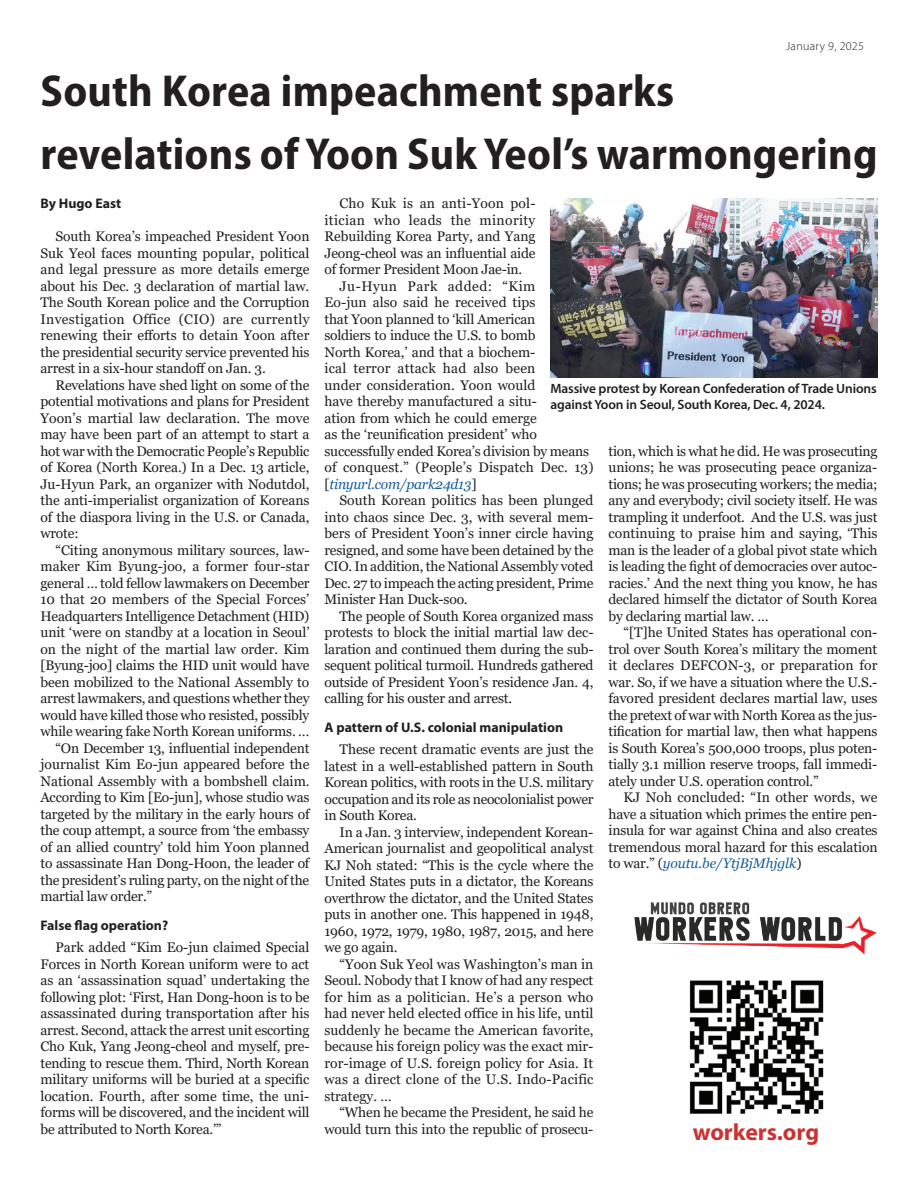
<style>
.page{position:relative;width:918px;height:1188px;background:#fff}
.page>*{position:absolute;margin:0;border:0;box-sizing:border-box;transform-origin:0 0}
.t1{font:700 semi-condensed 45px/63px "Myriad Pro";letter-spacing:.005em;color:#231f20}
.t2{font:700 23.7px "Myriad Pro";color:#cb3233}
.t3{font:13.8px/16.5px "Georgia";letter-spacing:-.015em;color:#231f20;text-align:justify}
.t4{font:13.8px "Georgia";letter-spacing:.005em;color:#231f20}
.t5{font:700 13.8px "Myriad Pro";color:#231f20}
.t6{font:13.8px "Georgia";letter-spacing:.01em;color:#231f20}
.t7{font:13.8px "Georgia";letter-spacing:.015em;color:#231f20}
.t8{font:13.8px "Georgia";letter-spacing:.025em;color:#231f20}
.t9{font:italic 13.8px "Georgia";letter-spacing:-.015em;color:#175d9e}
.t10{font:13.8px "Georgia";letter-spacing:.035em;color:#231f20}
.t11{font:600 13.5px/16.5px "Myriad Pro";letter-spacing:-.01em;color:#231f20}
.t12{font:300 12px "Myriad Pro";letter-spacing:.025em;color:#231f20}
.s1{font-style:normal;color:#231f20}
.s2{font-style:italic;color:#175d9e}
</style>
<div class="page">
<img style="left:635px;top:902px;width:241px;height:52px">
<img style="left:689px;top:980px;width:135px;height:134px">
<img style="left:550px;top:198px;width:327px;height:180px">
<p class="t12" style="left:786px;top:38px;width:79px">January 9, 2025</p>
<h1 class="t1" style="left:40px;top:58px;width:838px">South Korea impeachment sparks revelations of Yoon Suk Yeol’s warmongering</h1>
<p class="t5" style="left:40px;top:195px;width:82px">By Hugo East</p>
<p class="t3" style="left:40px;top:229px;width:271px;text-indent:15px">South Korea’s impeached President Yoon Suk Yeol faces mounting popular, political and legal pressure as more details emerge about his Dec. 3 declaration of martial law.<br>The South Korean police and the Corruption Investigation Office (CIO) are currently renewing their efforts to detain Yoon after the presidential security service prevented his arrest in a six-hour standoff on Jan. 3.</p>
<p class="t3" style="left:40px;top:377px;width:271px;text-indent:15px">Revelations have shed light on some of the potential motivations and plans for President Yoon’s martial law declaration. The move may have been part of an attempt to start a hot war with the Democratic People’s Republic of Korea (North Korea.) In a Dec. 13 article, Ju-Hyun Park, an organizer with Nodutdol, the anti-imperialist organization of Koreans of the diaspora living in the U.S. or Canada, wrote:</p>
<p class="t3" style="left:55px;top:542px;width:256px">“Citing anonymous military sources, law-</p>
<p class="t4" style="left:40px;top:558px;width:270px">maker Kim Byung-joo, a former four-star</p>
<p class="t3" style="left:40px;top:575px;width:271px">general … told fellow lawmakers on December</p>
<p class="t3" style="left:40px;top:592px;width:270px">10 that 20 members of the Special Forces’</p>
<p class="t3" style="left:40px;top:608px;width:270px">Headquarters Intelligence Detachment (HID)</p>
<p class="t3" style="left:40px;top:625px;width:270px">unit ‘were on standby at a location in Seoul’</p>
<p class="t3" style="left:40px;top:641px;width:270px">on the night of the martial law order. Kim</p>
<p class="t3" style="left:40px;top:658px;width:270px">[Byung-joo] claims the HID unit would have</p>
<p class="t3" style="left:40px;top:674px;width:270px">been mobilized to the National Assembly to</p>
<p class="t3" style="left:40px;top:691px;width:271px">arrest lawmakers, and questions whether they</p>
<p class="t3" style="left:40px;top:707px;width:270px">would have killed those who resisted, possibly</p>
<p class="t3" style="left:40px;top:724px;width:270px">while wearing fake North Korean uniforms. …</p>
<p class="t3" style="left:55px;top:740px;width:255px">“On December 13, influential independent</p>
<p class="t3" style="left:40px;top:757px;width:270px">journalist Kim Eo-jun appeared before the</p>
<p class="t3" style="left:40px;top:773px;width:271px">National Assembly with a bombshell claim.</p>
<p class="t3" style="left:40px;top:790px;width:270px">According to Kim [Eo-jun], whose studio was</p>
<p class="t3" style="left:40px;top:806px;width:271px">targeted by the military in the early hours of</p>
<p class="t3" style="left:40px;top:823px;width:270px">the coup attempt, a source from ‘the embassy</p>
<p class="t3" style="left:40px;top:839px;width:270px">of an allied country’ told him Yoon planned</p>
<p class="t3" style="left:40px;top:856px;width:270px">to assassinate Han Dong-Hoon, the leader of</p>
<p class="t3" style="left:40px;top:872px;width:270px">the president’s ruling party, on the night of the</p>
<p class="t3" style="left:40px;top:889px;width:113px">martial law order.”</p>
<p class="t5" style="left:40px;top:916px;width:129px">False flag operation?</p>
<p class="t3" style="left:40px;top:940px;width:271px;text-indent:15px">Park added “Kim Eo-jun claimed Special Forces in North Korean uniform were to act as an ‘assassination squad’ undertaking the following plot: ‘First, Han Dong-hoon is to be assassinated during transportation after his arrest. Second, attack the arrest unit escorting Cho Kuk, Yang Jeong-cheol and myself, pre&shy;tending to rescue them. Third, North Korean military uniforms will be buried at a specific location. Fourth, after some time, the uni&shy;forms will be discovered, and the incident will be attributed to North Korea.’”</p>
<p class="t6" style="left:340px;top:195px;width:198px">Cho Kuk is an anti-Yoon pol-</p>
<p class="t8" style="left:325px;top:212px;width:212px">itician who leads the minority</p>
<p class="t3" style="left:325px;top:229px;width:213px">Rebuilding Korea Party, and Yang</p>
<p class="t3" style="left:325px;top:245px;width:212px">Jeong-cheol was an influential aide</p>
<p class="t3" style="left:325px;top:262px;width:199px">of former President Moon Jae-in.</p>
<p class="t10" style="left:340px;top:278px;width:197px">Ju-Hyun Park added: “Kim</p>
<p class="t4" style="left:325px;top:294px;width:213px">Eo-jun also said he received tips</p>
<p class="t3" style="left:325px;top:311px;width:212px">that Yoon planned to ‘kill American</p>
<p class="t3" style="left:325px;top:328px;width:212px">soldiers to induce the U.S. to bomb</p>
<p class="t3" style="left:325px;top:344px;width:212px">North Korea,’ and that a biochem-</p>
<p class="t7" style="left:325px;top:360px;width:212px">ical terror attack had also been</p>
<p class="t4" style="left:325px;top:377px;width:212px">under consideration. Yoon would</p>
<p class="t3" style="left:325px;top:394px;width:214px">have thereby manufactured a situ-</p>
<p class="t3" style="left:325px;top:410px;width:214px">ation from which he could emerge</p>
<p class="t3" style="left:325px;top:427px;width:214px">as the ‘reunification president’ who</p>
<p class="t3" style="left:325px;top:443px;width:266px">successfully ended Korea’s division by means</p>
<p class="t6" style="left:325px;top:459px;width:271px">of conquest.” (People’s Dispatch Dec. 13)</p>
<p class="t9" style="left:325px;top:475px;width:154px"><span class="s1">[</span>tinyurl.com/park24d13<span class="s1">]</span></p>
<p class="t4" style="left:340px;top:492px;width:256px">South Korean politics has been plunged</p>
<p class="t3" style="left:325px;top:509px;width:270px">into chaos since Dec. 3, with several mem-</p>
<p class="t3" style="left:325px;top:526px;width:270px">bers of President Yoon’s inner circle having</p>
<p class="t3" style="left:325px;top:542px;width:270px">resigned, and some have been detained by the</p>
<p class="t3" style="left:325px;top:559px;width:271px">CIO. In addition, the National Assembly voted</p>
<p class="t3" style="left:325px;top:575px;width:271px">Dec. 27 to impeach the acting president, Prime</p>
<p class="t3" style="left:325px;top:592px;width:145px">Minister Han Duck-soo.</p>
<p class="t3" style="left:340px;top:608px;width:255px">The people of South Korea organized mass</p>
<p class="t3" style="left:325px;top:625px;width:271px">protests to block the initial martial law dec-</p>
<p class="t3" style="left:325px;top:641px;width:271px">laration and continued them during the sub-</p>
<p class="t3" style="left:325px;top:658px;width:270px">sequent political turmoil. Hundreds gathered</p>
<p class="t3" style="left:325px;top:674px;width:270px">outside of President Yoon’s residence Jan. 4,</p>
<p class="t3" style="left:325px;top:691px;width:189px">calling for his ouster and arrest.</p>
<p class="t5" style="left:325px;top:718px;width:240px">A pattern of U.S. colonial manipulation</p>
<p class="t3" style="left:325px;top:742px;width:271px;text-indent:15px">These recent dramatic events are just the latest in a well-established pattern in South Korean politics, with roots in the U.S. military occupation and its role as neocolonialist power in South Korea.</p>
<p class="t3" style="left:325px;top:824px;width:271px;text-indent:15px">In a Jan. 3 interview, independent Korean-American journalist and geopolitical analyst KJ Noh stated: “This is the cycle where the United States puts in a dictator, the Koreans overthrow the dictator, and the United States puts in another one. This happened in 1948, 1960, 1972, 1979, 1980, 1987, 2015, and here we go again.</p>
<p class="t3" style="left:325px;top:956px;width:271px;text-indent:15px">“Yoon Suk Yeol was Washington’s man in Seoul. Nobody that I know of had any respect for him as a politician. He’s a person who had never held elected office in his life, until suddenly he became the American favorite, because his foreign policy was the exact mir&shy;ror-image of U.S. foreign policy for Asia. It was a direct clone of the U.S. Indo-Pacific strategy. …</p>
<p class="t3" style="left:325px;top:1105px;width:270px;text-align:right">“When he became the President, he said he would turn this into the republic of prosecu-</p>
<p class="t11" style="left:550px;top:380px;width:328px">Massive protest by Korean Confederation of Trade Unions against Yoon in Seoul, South Korea, Dec. 4, 2024.</p>
<p class="t3" style="left:609px;top:443px;width:271px">tion, which is what he did. He was prosecuting unions; he was prosecuting peace organiza&shy;tions; he was prosecuting workers; the media; any and everybody; civil society itself. He was trampling it underfoot. And the U.S. was just continuing to praise him and saying, ‘This man is the leader of a global pivot state which is leading the fight of democracies over autoc&shy;racies.’ And the next thing you know, he has declared himself the dictator of South Korea by declaring martial law. …</p>
<p class="t3" style="left:609px;top:624px;width:271px;text-indent:15px">“[T]he United States has operational con&shy;trol over South Korea’s military the moment it declares DEFCON-3, or preparation for war. So, if we have a situation where the U.S.- favored president declares martial law, uses the pretext of war with North Korea as the jus&shy;tification for martial law, then what happens is South Korea’s 500,000 troops, plus poten&shy;tially 3.1 million reserve troops, fall immedi&shy;ately under U.S. operation control.”</p>
<p class="t3" style="left:609px;top:789px;width:271px;text-indent:15px">KJ Noh concluded: “In other words, we have a situation which primes the entire pen&shy;insula for war against China and also creates tremendous moral hazard for this escalation to war.” (<span class="s2">youtu.be/YtjBjMhjglk</span>)</p>
<h2 class="t2" style="left:693px;top:1116px;width:128px">workers.org</h2>
</div>
